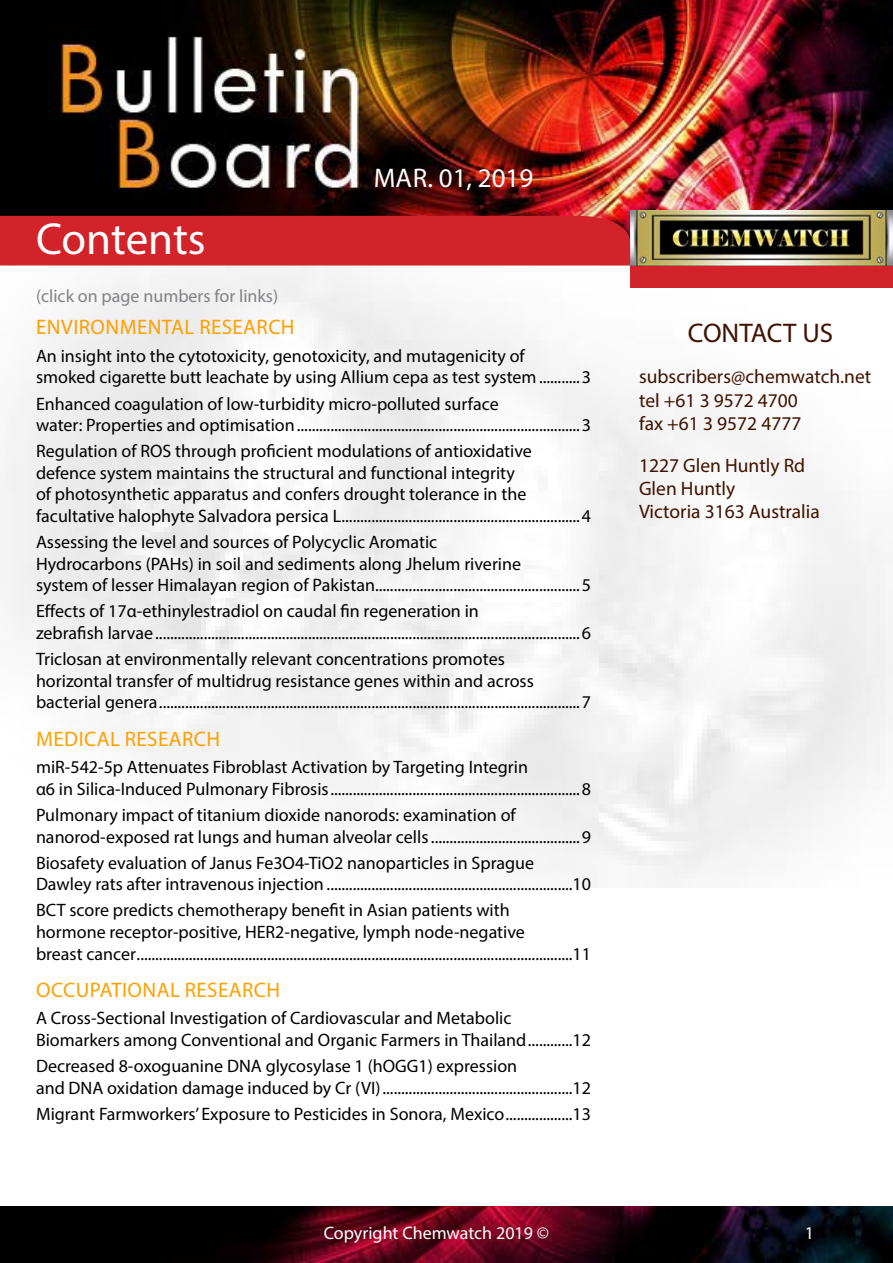
<style>
.page{position:relative;width:893px;height:1263px;background:#fff}
.page>*{position:absolute;margin:0;border:0;box-sizing:border-box;transform-origin:0 0}
.t1{font:45px "Myriad Pro";letter-spacing:-.005em;color:#fff}
.t2{font:27px "Myriad Pro";color:#fff}
.t3{font:27px "Myriad Pro";color:#401200}
.t4{font:21px "Myriad Pro";letter-spacing:.02em;color:#ff9f00}
.t5{font:19.5px/23.4px "Myriad Pro";color:#401200}
.t6{font:18px/21.6px "Myriad Pro";color:#000}
.t7{font:18px "Myriad Pro";color:#808285}
.t8{font:18px "Myriad Pro";color:#fff}
</style>
<div class="page">
<img style="left:0;top:0;width:893px;height:887px">
<div style="left:630px;top:265px;width:263px;height:23px;background:#d2232a"></div>
<img style="left:630px;top:210px;width:262px;height:56px">
<div style="left:0;top:216px;width:630px;height:50px;background:#d2232a"></div>
<img style="left:0;top:1206px;width:893px;height:57px">
<h2 class="t2" style="left:374px;top:161px;width:161px">Mar. 01, 2019</h2>
<h1 class="t1" style="left:36px;top:211px;width:171px">Contents</h1>
<p class="t7" style="left:36px;top:284px;width:244px">(click on page numbers for links)</p>
<p class="t4" style="left:36px;top:314px;width:260px">ENVIRONMENTAL RESEARCH</p>
<p class="t6" style="left:36px;top:345px;width:556px">An insight into the cytotoxicity, genotoxicity, and mutagenicity of<br>smoked cigarette butt leachate by using Allium cepa as test system...........3</p>
<p class="t6" style="left:36px;top:392px;width:556px">Enhanced coagulation of low-turbidity micro-polluted surface<br>water: Properties and optimisation............................................................................3</p>
<p class="t6" style="left:36px;top:440px;width:556px">Regulation of ROS through proficient modulations of antioxidative defence system maintains the structural and functional integrity<br>of photosynthetic apparatus and confers drought tolerance in the facultative halophyte Salvadora persica L................................................................4</p>
<p class="t6" style="left:36px;top:531px;width:556px">Assessing the level and sources of Polycyclic Aromatic<br>Hydrocarbons (PAHs) in soil and sediments along Jhelum riverine<br>system of lesser Himalayan region of Pakistan.......................................................5</p>
<p class="t6" style="left:36px;top:600px;width:556px">Effects of 17α‑ethinylestradiol on caudal fin regeneration in<br>zebrafish larvae..................................................................................................................6</p>
<p class="t6" style="left:36px;top:648px;width:556px">Triclosan at environmentally relevant concentrations promotes<br>horizontal transfer of multidrug resistance genes within and across bacterial genera.................................................................................................................7</p>
<p class="t4" style="left:36px;top:726px;width:185px">MEDICAL RESEARCH</p>
<p class="t6" style="left:36px;top:756px;width:556px">miR-542-5p Attenuates Fibroblast Activation by Targeting Integrin<br>α6 in Silica-Induced Pulmonary Fibrosis...................................................................8</p>
<p class="t6" style="left:36px;top:804px;width:556px">Pulmonary impact of titanium dioxide nanorods: examination of nanorod-exposed rat lungs and human alveolar cells........................................9</p>
<p class="t6" style="left:36px;top:851px;width:556px">Biosafety evaluation of Janus Fe3O4-TiO2 nanoparticles in Sprague<br>Dawley rats after intravenous injection ..................................................................10</p>
<p class="t6" style="left:36px;top:899px;width:557px">BCT score predicts chemotherapy benefit in Asian patients with<br>hormone receptor-positive, HER2-negative, lymph node-negative<br>breast cancer.....................................................................................................................11</p>
<p class="t4" style="left:36px;top:977px;width:245px">OCCUPATIONAL RESEARCH</p>
<p class="t6" style="left:36px;top:1007px;width:556px">A Cross-Sectional Investigation of Cardiovascular and Metabolic<br>Biomarkers among Conventional and Organic Farmers in Thailand............12</p>
<p class="t6" style="left:36px;top:1055px;width:556px">Decreased 8-oxoguanine DNA glycosylase 1 (hOGG1) expression<br>and DNA oxidation damage induced by Cr (VI)...................................................12</p>
<p class="t6" style="left:36px;top:1102px;width:556px">Migrant Farmworkers’ Exposure to Pesticides in Sonora, Mexico..................13</p>
<h2 class="t3" style="left:688px;top:316px;width:147px">CONTACT US</h2>
<p class="t5" style="left:639px;top:365px;width:234px">subscribers@chemwatch.net tel +61 3 9572 4700<br>fax +61 3 9572 4777</p>
<p class="t5" style="left:639px;top:453px;width:182px">1227 Glen Huntly Rd<br>Glen Huntly<br>Victoria 3163 Australia</p>
<p class="t8" style="left:324px;top:1222px;width:227px">Copyright Chemwatch 2019 ©</p>
<p class="t8" style="left:805px;top:1222px;width:11px">1</p>
</div>
